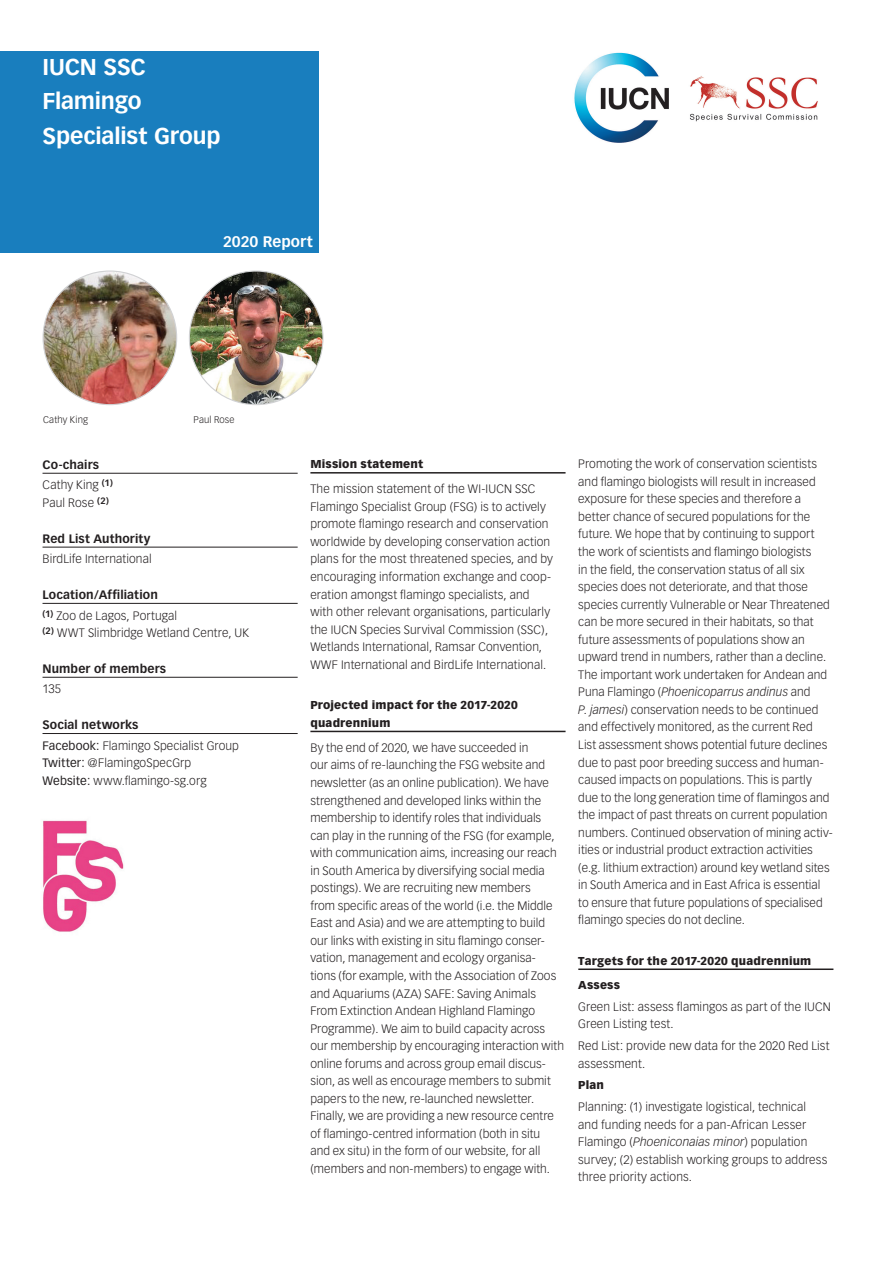
<style>
.page{position:relative;width:893px;height:1263px;background:#fff}
.page>*{position:absolute;margin:0;border:0;box-sizing:border-box;transform-origin:0 0}
.t1{font:700 22.5px/34.5px "Vectora LH";letter-spacing:-.005em;color:#fff}
.t2{font:700 15px "Vectora LH";color:#fff}
.t3{font:300 12px/17.5px "Vectora LH";letter-spacing:.005em;color:#231f20}
.t4{font:700 12px/20.7px "Vectora LH";letter-spacing:.01em;color:#231f20}
.t5{font:900 11.25px/18px "Vectora LH";letter-spacing:.015em;color:#231f20}
.t6{font:300 9.45px "Vectora LH";letter-spacing:.015em;color:#231f20}
.s1{font-weight:300}
.s2{font-weight:700}
.s3{font-weight:400}
.s4{font-style:italic}
</style>
<div class="page">
<hr style="left:310px;top:472px;width:256px;height:2px;background:#231f20">
<hr style="left:310px;top:731px;width:256px;height:1px;background:#231f20">
<hr style="left:578px;top:968px;width:255px;height:2px;background:#231f20">
<div style="left:0;top:51px;width:319px;height:202px;background:#197ebe"></div>
<img style="left:43px;top:271px;width:134px;height:134px;border-radius:67px">
<img style="left:189px;top:271px;width:134px;height:134px;border-radius:67px">
<img style="left:574px;top:52px;width:244px;height:91px">
<hr style="left:43px;top:473px;width:255px;height:1px;background:#231f20">
<hr style="left:43px;top:547px;width:255px;height:1px;background:#231f20">
<hr style="left:43px;top:603px;width:255px;height:1px;background:#231f20">
<hr style="left:43px;top:677px;width:255px;height:1px;background:#231f20">
<hr style="left:43px;top:733px;width:255px;height:1px;background:#231f20">
<img style="left:43px;top:820px;width:81px;height:112px">
<h1 class="t1" style="left:43px;top:50px;width:179px">IUCN SSC<br>Flamingo<br>Specialist Group</h1>
<p class="t2" style="left:223px;top:232px;width:91px">2020 Report</p>
<p class="t6" style="left:43px;top:414px;width:46px">Cathy King</p>
<p class="t6" style="left:194px;top:414px;width:43px">Paul Rose</p>
<p class="t4" style="left:43px;top:454px;width:72px">Co-chairs<br><span class="s1">Cathy King</span> <sup>(1)</sup></p>
<p class="t3" style="left:43px;top:494px;width:68px">Paul Rose <sup>(2)</sup></p>
<p class="t4" style="left:43px;top:528px;width:109px">Red List Authority</p>
<p class="t3" style="left:43px;top:550px;width:111px">BirdLife International</p>
<p class="t4" style="left:43px;top:584px;width:136px">Location/Affiliation<br><sup>(1)</sup> <span class="s1">Zoo de Lagos, Portugal</span></p>
<p class="t3" style="left:43px;top:624px;width:208px"><sup>(2)</sup> WWT Slimbridge Wetland Centre, UK</p>
<p class="t4" style="left:43px;top:658px;width:125px">Number of members</p>
<p class="t3" style="left:43px;top:680px;width:20px">135</p>
<p class="t3" style="left:43px;top:715px;width:198px;line-height:20.7px"><span class="s2">Social networks<br></span><span class="s3">Facebook:</span> Flamingo Specialist Group</p>
<p class="t3" style="left:43px;top:754px;width:166px"><span class="s3">Twitter:</span> @FlamingoSpecGrp<br><span class="s3">Website:</span> www.flamingo-sg.org</p>
<p class="t5" style="left:310px;top:455px;width:114px">Mission statement</p>
<p class="t3" style="left:310px;top:480px;width:244px">The mission statement of the WI-IUCN SSC Flamingo Specialist Group (FSG) is to actively promote flamingo research and conservation worldwide by developing conservation action plans for the most threatened species, and by encouraging information exchange and coop&shy;eration amongst flamingo specialists, and with other relevant organisations, particularly the IUCN Species Survival Commission (SSC), Wetlands International, Ramsar Convention, WWF International and BirdLife International.</p>
<p class="t5" style="left:310px;top:696px;width:209px">Projected impact for the 2017-2020 quadrennium</p>
<p class="t3" style="left:310px;top:739px;width:255px">By the end of 2020, we have succeeded in<br>our aims of re-launching the FSG website and newsletter (as an online publication). We have strengthened and developed links within the membership to identify roles that individuals<br>can play in the running of the FSG (for example, with communication aims, increasing our reach in South America by diversifying social media postings). We are recruiting new members<br>from specific areas of the world (i.e. the Middle East and Asia) and we are attempting to build our links with existing in situ flamingo conser&shy;vation, management and ecology organisa&shy;tions (for example, with the Association of Zoos and Aquariums (AZA) SAFE: Saving Animals From Extinction Andean Highland Flamingo Programme). We aim to build capacity across our membership by encouraging interaction with online forums and across group email discus&shy;sion, as well as encourage members to submit papers to the new, re-launched newsletter.<br>Finally, we are providing a new resource centre of flamingo-centred information (both in situ<br>and ex situ) in the form of our website, for all (members and non-members) to engage with.</p>
<p class="t3" style="left:578px;top:455px;width:256px">Promoting the work of conservation scientists and flamingo biologists will result in increased exposure for these species and therefore a better chance of secured populations for the future. We hope that by continuing to support the work of scientists and flamingo biologists<br>in the field, the conservation status of all six species does not deteriorate, and that those species currently Vulnerable or Near Threatened can be more secured in their habitats, so that future assessments of populations show an upward trend in numbers, rather than a decline.<br>The important work undertaken for Andean and Puna Flamingo (<span class="s4">Phoenicoparrus andinus</span> and<br><span class="s4">P. jamesi</span>) conservation needs to be continued and effectively monitored, as the current Red List assessment shows potential future declines due to past poor breeding success and human&shy;caused impacts on populations. This is partly due to the long generation time of flamingos and the impact of past threats on current population numbers. Continued observation of mining activ&shy;ities or industrial product extraction activities (e.g. lithium extraction) around key wetland sites in South America and in East Africa is essential to ensure that future populations of specialised flamingo species do not decline.</p>
<p class="t5" style="left:578px;top:948px;width:234px;line-height:24.2px">Targets for the 2017-2020 quadrennium<br>Assess</p>
<p class="t3" style="left:578px;top:998px;width:254px">Green List: assess flamingos as part of the IUCN<br>Green Listing test.</p>
<p class="t3" style="left:578px;top:1037px;width:253px">Red List: provide new data for the 2020 Red List assessment.</p>
<p class="t5" style="left:578px;top:1076px;width:27px">Plan</p>
<p class="t3" style="left:578px;top:1098px;width:250px">Planning: (1) investigate logistical, technical and funding needs for a pan-African Lesser Flamingo (<span class="s4">Phoeniconaias minor</span>) population survey; (2) establish working groups to address three priority actions.</p>
</div>
